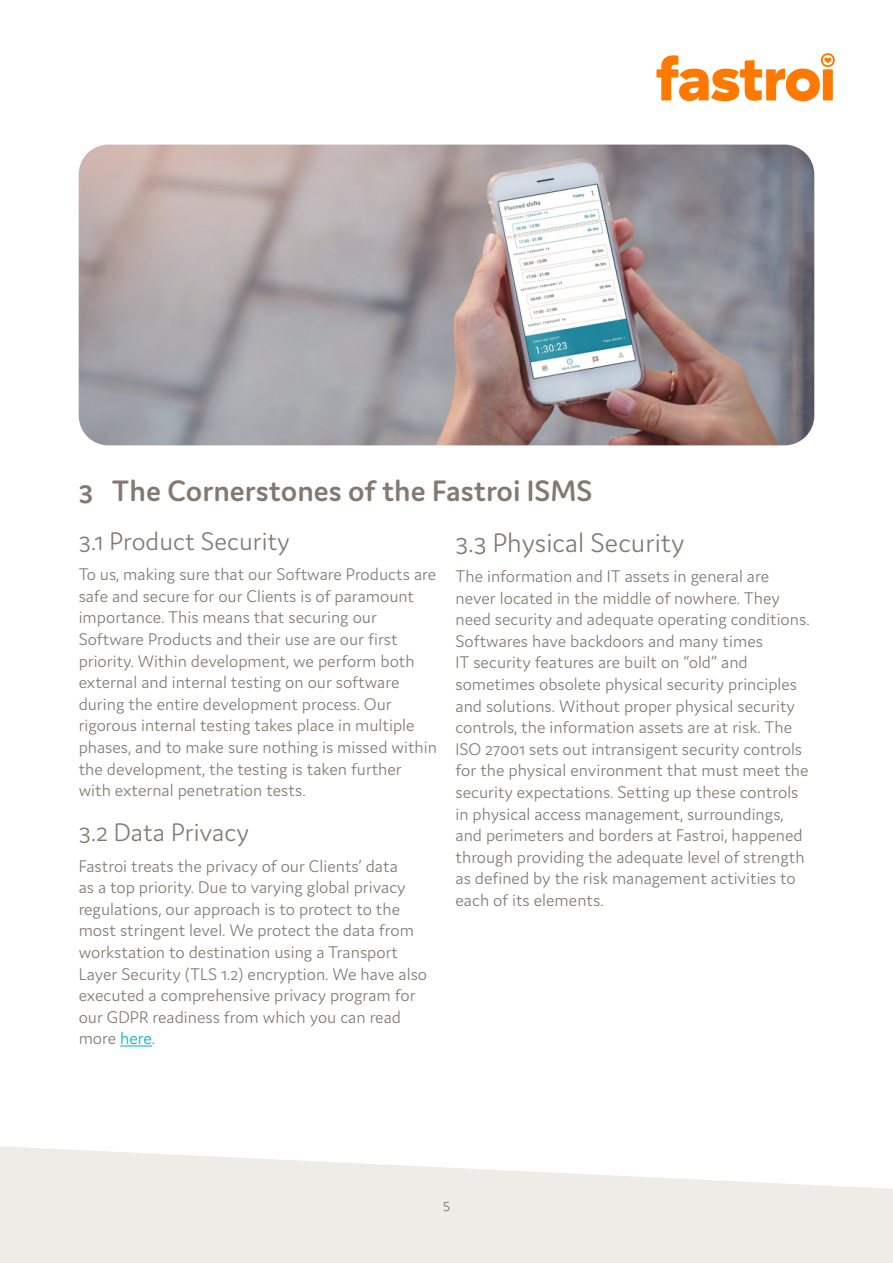
<style>
.page{position:relative;width:893px;height:1263px;background:#fff}
.page>*{position:absolute;margin:0;border:0;box-sizing:border-box;transform-origin:0 0}
.Otsikko_2{font:600 31.5px "Domus";color:#837971}
.Leipäteksti{font:300 28.5px "Domus";color:#837971}
.Otsikko_3{font:300 27px "Domus";color:#837971}
.Leipäteksti-2{font:300 18px/21.6px "Domus";color:#837971}
.t1{font:300 16.5px "Domus";color:#837971}
.s1{color:#00b0ca}
</style>
<div class="page">
<svg style="left:656px;top:53px;width:179px;height:48px"></svg>
<svg style="left:0;top:1146px;width:893px;height:117px;fill:#eeece7"></svg>
<hr style="left:120px;top:1045px;width:32px;height:1px;background:#00b0ca">
<img style="left:79px;top:145px;width:735px;height:300px">
<p class="Otsikko_2" style="left:79px;top:473px;width:515px">3 The Cornerstones of the Fastroi ISMS</p>
<p class="Otsikko_3" style="left:79px;top:527px;width:213px">3.1 Product Security</p>
<p class="Leipäteksti-2" style="left:79px;top:563px;width:360px">To us, making sure that our Software Products are safe and secure for our Clients is of paramount importance. This means that securing our Software Products and their use are our first priority. Within development, we perform both external and internal testing on our software during the entire development process. Our rigorous internal testing takes place in multiple phases, and to make sure nothing is missed within the development, the testing is taken further with external penetration tests.</p>
<p class="Otsikko_3" style="left:79px;top:818px;width:172px">3.2 Data Privacy</p>
<p class="Leipäteksti-2" style="left:79px;top:855px;width:350px">Fastroi treats the privacy of our Clients’ data<br>as a top priority. Due to varying global privacy regulations, our approach is to protect to the most stringent level. We protect the data from workstation to destination using a Transport Layer Security (TLS 1.2) encryption. We have also executed a comprehensive privacy program for our GDPR readiness from which you can read more <span class="s1">here</span>.</p>
<p class="Leipäteksti" style="left:455px;top:527px;width:231px">3.3 Physical Security</p>
<p class="Leipäteksti-2" style="left:455px;top:565px;width:356px">The information and IT assets in general are never located in the middle of nowhere. They need security and adequate operating conditions.<br>Softwares have backdoors and many times<br>IT security features are built on “old” and sometimes obsolete physical security principles and solutions. Without proper physical security controls, the information assets are at risk. The ISO 27001 sets out intransigent security controls for the physical environment that must meet the security expectations. Setting up these controls in physical access management, surroundings, and perimeters and borders at Fastroi, happened through providing the adequate level of strength as defined by the risk management activities to each of its elements.</p>
<p class="t1" style="left:443px;top:1195px;width:9px">5</p>
</div>
